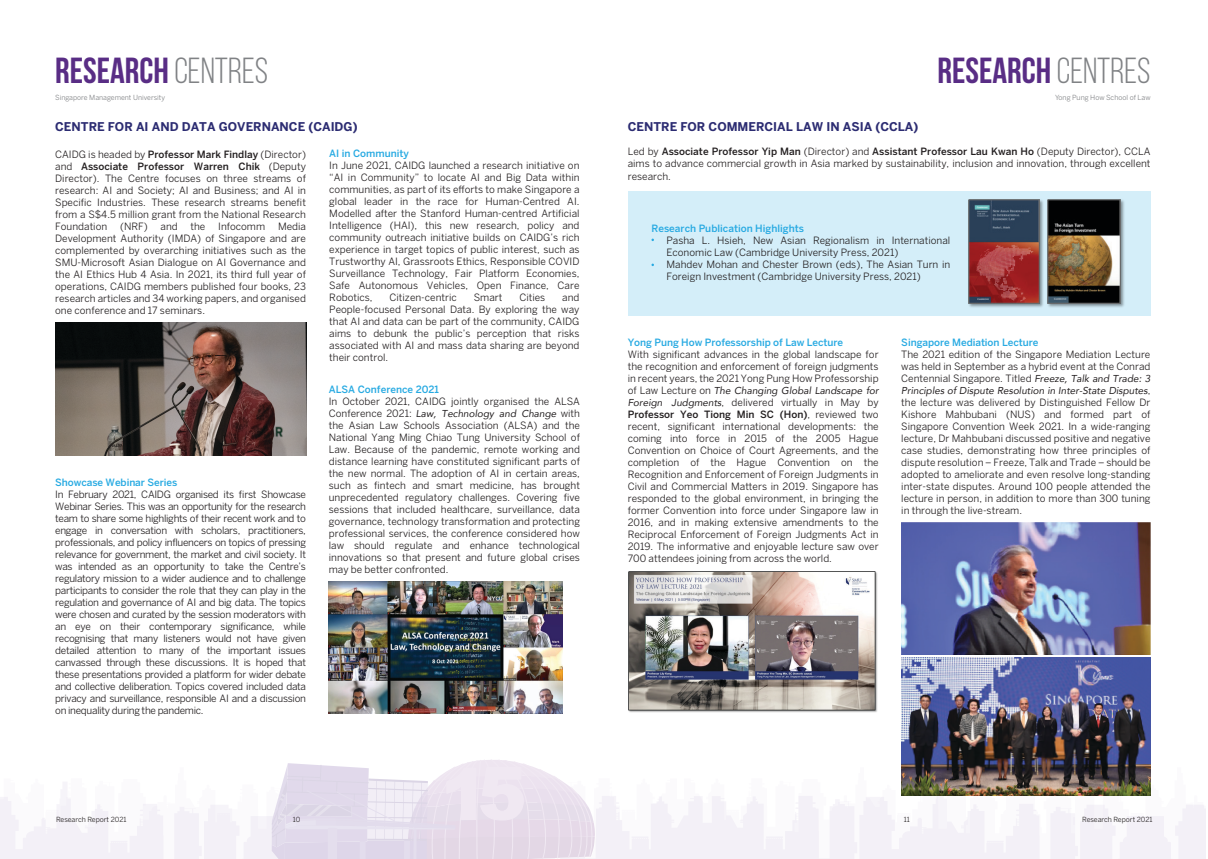
<style>
.page{position:relative;width:1208px;height:859px;background:#fff}
.page>*{position:absolute;margin:0;border:0;box-sizing:border-box;transform-origin:0 0}
.t1{font:700 36.2px "Bebas Neue";color:#592d85}
.t2{font:700 12px "Benton Sans";color:#2c2c72}
.t3{font:10px/12px "Benton Sans";color:#231f20;text-align:justify}
.t4{font:500 10px "Benton Sans";letter-spacing:-.005em;color:#28aae2}
.t5{font:italic 10px "Avenir";color:#231f20}
.t6{font:7px "Benton Sans";color:#808285}
.t7{font:7px "Benton Sans";letter-spacing:-.01em;color:#231f20}
.s1{font-weight:400;color:#808285}
.s2{font-weight:500}
.s3{font-family:"Benton Sans";font-style:normal}
.s4{font-family:"Avenir";font-style:italic}
</style>
<div class="page">
<svg style="left:0;top:781px;width:1205px;height:78px;fill:#f6f3f8"></svg>
<svg style="left:272px;top:759px;width:324px;height:100px;background:#e9e2ee"></svg>
<img style="left:55px;top:322px;width:251px;height:133px">
<img style="left:329px;top:582px;width:234px;height:132px">
<div style="left:628px;top:191px;width:522px;height:124px;background:#d4eef9"></div>
<img style="left:968px;top:199px;width:156px;height:108px">
<img style="left:1018px;top:199px;width:81px;height:108px">
<img style="left:628px;top:571px;width:250px;height:142px">
<img style="left:901px;top:522px;width:249px;height:132px">
<img style="left:901px;top:658px;width:249px;height:137px">
<h1 class="t1" style="left:55px;top:50px;width:214px">RESEARCH <span class="s1">CENTRES</span></h1>
<h1 class="t1" style="left:937px;top:50px;width:214px">RESEARCH <span class="s1">CENTRES</span></h1>
<p class="t6" style="left:1055px;top:94px;width:97px">Yong Pung How School of Law</p>
<p class="t2" style="left:55px;top:120px;width:304px">CENTRE FOR AI AND DATA GOVERNANCE (CAIDG)</p>
<p class="t3" style="left:55px;top:148px;width:252px">CAIDG is headed by <span class="s2">Professor Mark Findlay</span> (Director) and <span class="s2">Associate Professor Warren Chik</span> (Deputy Director). The Centre focuses on three streams of research: AI and Society; AI and Business; and AI in Specific Industries. These research streams benefit from a S$4.5 million grant from the National Research Foundation</p>
<p class="t6" style="left:55px;top:94px;width:111px">Singapore Management University</p>
<p class="t2" style="left:628px;top:120px;width:292px">CENTRE FOR COMMERCIAL LAW IN ASIA (CCLA)</p>
<p class="t3" style="left:628px;top:146px;width:524px">Led by <span class="s2">Associate Professor Yip Man</span> (Director) and <span class="s2">Assistant Professor Lau Kwan Ho</span> (Deputy Director), CCLA aims to advance commercial growth in Asia marked by sustainability, inclusion and innovation, through excellent research.</p>
<p class="t4" style="left:329px;top:147px;width:81px">AI in Community</p>
<p class="t3" style="left:329px;top:159px;width:252px">In June 2021, CAIDG launched a research initiative on “AI in Community” to locate AI and Big Data within communities, as part of its efforts to make Singapore a global leader in the race for Human-Centred AI.<br>Modelled after the Stanford Human-centred Artificial Intelligence (HAI), this new research, policy and community outreach initiative builds on CAIDG’s rich experience in target topics of public interest, such as Trustworthy AI, Grassroots Ethics, Responsible COVID Surveillance Technology, Fair Platform Economies, Safe Autonomous Vehicles, Open Finance, Care Robotics,</p>
<p class="t3" style="left:120px;top:220px;width:29px">(NRF)</p>
<p class="t3" style="left:160px;top:220px;width:19px">and</p>
<p class="t3" style="left:190px;top:220px;width:16px">the</p>
<p class="t3" style="left:218px;top:220px;width:49px">Infocomm</p>
<p class="t3" style="left:55px;top:220px;width:252px;text-indent:223px">Media Development Authority (IMDA) of Singapore and are complemented by overarching initiatives such as the SMU-Microsoft Asian Dialogue on AI Governance and the AI Ethics Hub 4 Asia. In 2021, its third full year of operations, CAIDG members published four books, 23 research articles and 34 working papers, and organised one conference and 17 seminars.</p>
<p class="t4" style="left:651px;top:223px;width:154px">Research Publication Highlights</p>
<p class="t3" style="left:666px;top:234px;width:285px;text-align:left">Pasha L. Hsieh, New Asian Regionalism in International Economic Law (Cambridge University Press, 2021)<br>Mahdev Mohan and Chester Brown (eds), The Asian Turn in Foreign Investment (Cambridge University Press, 2021)</p>
<p class="t3" style="left:389px;top:291px;width:69px">Citizen-centric</p>
<p class="t3" style="left:474px;top:291px;width:30px">Smart</p>
<p class="t3" style="left:519px;top:291px;width:27px">Cities</p>
<p class="t3" style="left:329px;top:291px;width:252px;text-indent:233px">and People-focused Personal Data. By exploring the way that AI and data can be part of the community, CAIDG aims to debunk the public’s perception that risks associated with AI and mass data sharing are beyond their control.</p>
<p class="t4" style="left:329px;top:383px;width:112px">ALSA Conference 2021</p>
<p class="t3" style="left:329px;top:395px;width:253px">In October 2021, CAIDG jointly organised the ALSA</p>
<p class="t5" style="left:329px;top:407px;width:253px"><span class="s3">Conference 2021:</span> Law, Technology and Change <span class="s3">with</span></p>
<p class="t3" style="left:329px;top:419px;width:253px">the Asian Law Schools Association (ALSA) and the National Yang Ming Chiao Tung University School of Law. Because of the pandemic, remote working and distance learning have constituted significant parts of the new normal. The adoption of AI in certain areas, such as fintech and smart medicine, has brought unprecedented regulatory challenges. Covering five sessions that included healthcare, surveillance, data governance, technology transformation and protecting professional services, the conference considered how law should regulate and enhance technological innovations so that present and future global crises may be better confronted.</p>
<p class="t4" style="left:901px;top:337px;width:139px">Singapore Mediation Lecture</p>
<p class="t3" style="left:901px;top:348px;width:251px">The 2021 edition of the Singapore Mediation Lecture was held in September as a hybrid event at the Conrad Centennial Singapore. Titled <span class="s4">Freeze, Talk and Trade: 3</span></p>
<p class="t5" style="left:901px;top:385px;width:251px">Principles of Dispute Resolution in Inter-State Disputes<span class="s3">,</span></p>
<p class="t3" style="left:901px;top:396px;width:251px">the lecture was delivered by Distinguished Fellow Dr Kishore Mahbubani (NUS) and formed part of Singapore Convention Week 2021. In a wide-ranging lecture, Dr Mahbubani discussed positive and negative case studies, demonstrating how three principles of dispute resolution – Freeze, Talk and Trade – should be adopted to ameliorate and even resolve long-standing inter-state disputes. Around 100 people attended the lecture in person, in addition to more than 300 tuning in through the live-stream.</p>
<p class="t4" style="left:628px;top:337px;width:217px">Yong Pung How Professorship of Law Lecture</p>
<p class="t3" style="left:628px;top:348px;width:252px">With significant advances in the global landscape for the recognition and enforcement of foreign judgments in recent years, the 2021 Yong Pung How Professorship</p>
<p class="t5" style="left:628px;top:385px;width:252px"><span class="s3">of Law Lecture on</span> The Changing Global Landscape for</p>
<p class="t3" style="left:628px;top:396px;width:252px"><span class="s4">Foreign Judgments</span>, delivered virtually in May by <span class="s2">Professor Yeo Tiong Min SC (Hon)</span>, reviewed two recent, significant international developments: the coming into force in 2015 of the 2005 Hague Convention on Choice of Court Agreements, and the completion of the Hague Convention on the Recognition and Enforcement of Foreign Judgments in Civil and Commercial Matters in 2019. Singapore has responded to the global environment, in bringing the former Convention into force under Singapore law in 2016, and in making extensive amendments to the Reciprocal Enforcement of Foreign Judgments Act in 2019. The informative and enjoyable lecture saw over 700 attendees joining from across the world.</p>
<p class="t4" style="left:55px;top:477px;width:124px">Showcase Webinar Series</p>
<p class="t3" style="left:55px;top:488px;width:252px">In February 2021, CAIDG organised its first Showcase Webinar Series. This was an opportunity for the research team to share some highlights of their recent work and to engage in conversation with scholars, practitioners, professionals, and policy influencers on topics of pressing relevance for government, the market and civil society. It was intended as an opportunity to take the Centre’s regulatory mission to a wider audience and to challenge participants to consider the role that they can play in the regulation and governance of AI and big data. The topics were chosen and curated by the session moderators with an eye on their contemporary significance, while recognising that many listeners would not have given detailed attention to many of the important issues canvassed through these discussions. It is hoped that these presentations provided a platform for wider debate and collective deliberation. Topics covered included data privacy and surveillance, responsible AI and a discussion on inequality during the pandemic.</p>
<p class="t7" style="left:56px;top:815px;width:72px">Research Report 2021</p>
<p class="t7" style="left:293px;top:815px;width:9px">10</p>
<p class="t7" style="left:903px;top:815px;width:8px">11</p>
<p class="t7" style="left:1082px;top:815px;width:72px">Research Report 2021</p>
</div>
